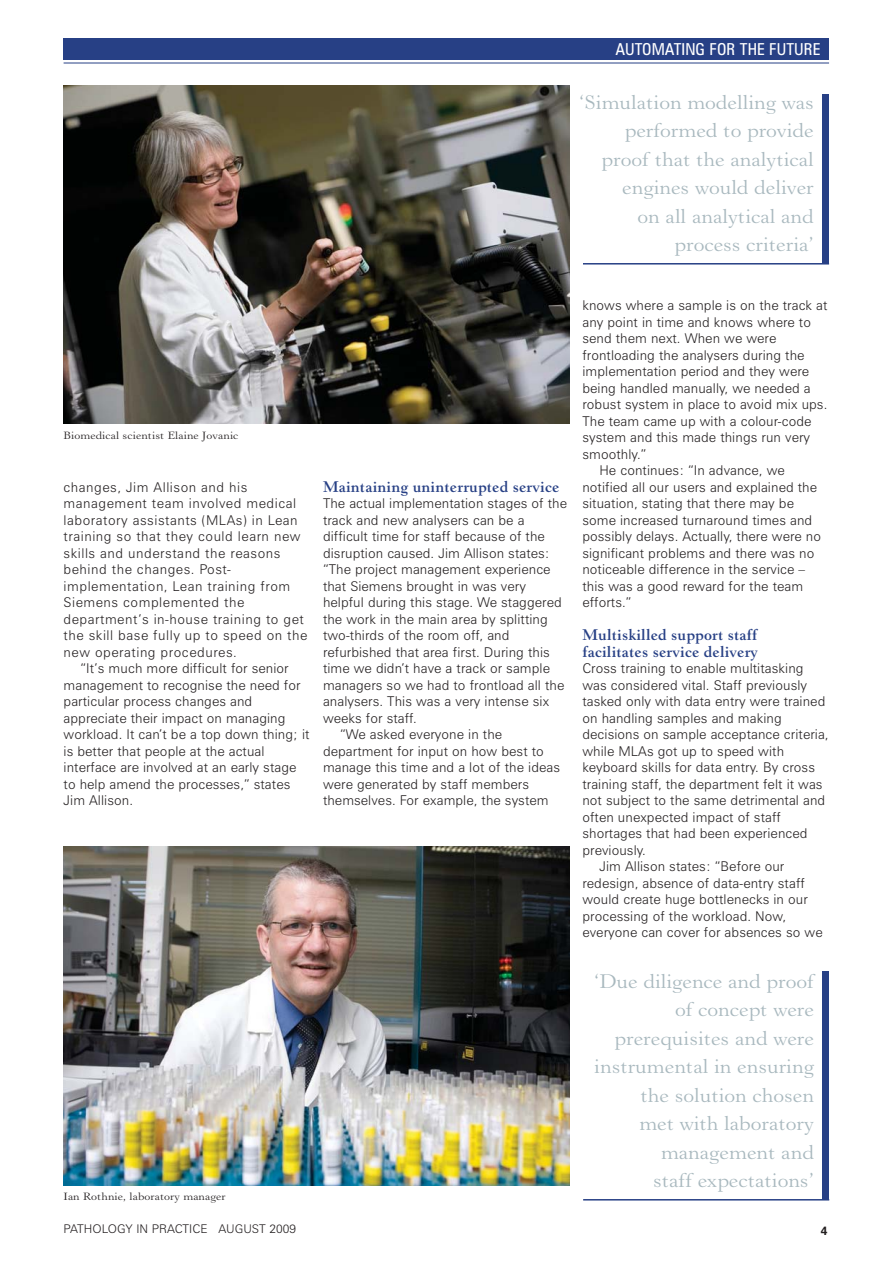
<style>
.page{position:relative;width:893px;height:1263px;background:#fff}
.page>*{position:absolute;margin:0;border:0;box-sizing:border-box;transform-origin:0 0}
.t1{font:21px/28.5px "Revival 555 BT Roman A";letter-spacing:-.005em;color:#a8b8be;text-align:right;scale:1.07 1}
.t2{font:16.5px/16.5px "Revival 555 BT Bold A";letter-spacing:.005em;color:#274085}
.t3{font:condensed 16.5px "Zurich BT";letter-spacing:.005em;color:#fff}
.t4{font:300 13.5px/16.5px "Zurich BT";letter-spacing:.005em;color:#231f20}
.t5{font:300 13.5px/16.5px "Zurich BT";letter-spacing:.04em;color:#231f20}
.t6{font:300 12px "Zurich BT";color:#231f20}
.t7{font:700 12px "Zurich BT";color:#231f20}
.t8{font:11.25px "Revival 555 BT Roman A";letter-spacing:.005em;color:#231f20;scale:1.1 1}
</style>
<div class="page">
<hr style="left:64px;top:63px;width:765px;height:1px;background:#274085">
<div style="left:64px;top:38px;width:765px;height:21px;background:#274085"></div>
<img style="left:64px;top:85px;width:506px;height:339px">
<img style="left:64px;top:847px;width:506px;height:338px">
<div style="left:822px;top:94px;width:7px;height:170px;background:#274085"></div>
<hr style="left:583px;top:263px;width:246px;height:2px;background:#274085">
<div style="left:823px;top:971px;width:6px;height:229px;background:#274085"></div>
<hr style="left:583px;top:1199px;width:246px;height:2px;background:#274085">
<p class="t3" style="left:615px;top:43px;width:207px">AUTOMATING FOR THE FUTURE</p>
<h1 class="t1" style="left:579px;top:90px;width:221px">‘Simulation modelling was performed to provide proof that the analytical engines would deliver<br>on all analytical and process criteria’</h1>
<p class="t8" style="left:64px;top:431px;width:160px">Biomedical scientist Elaine Jovanic</p>
<p class="t5" style="left:64px;top:480px;width:245px">changes, Jim Allison and his management team involved medical laboratory assistants (MLAs) in Lean training so that they could learn new skills and understand the reasons behind the changes. Post&shy;implementation, Lean training from<br>Siemens complemented the department’s in-house training to get the skill base fully up to speed on the new operating procedures.</p>
<p class="t4" style="left:64px;top:661px;width:247px;text-indent:17px">“It’s much more difficult for senior management to recognise the need for particular process changes and appreciate their impact on managing workload. It can’t be a top down thing; it is better that people at the actual interface are involved at an early stage to help amend the processes,” states Jim Allison.</p>
<p class="t2" style="left:323px;top:480px;width:238px">Maintaining uninterrupted service</p>
<p class="t4" style="left:323px;top:496px;width:246px">The actual implementation stages of the</p>
<p class="t4" style="left:323px;top:513px;width:203px">track and new analysers can be a</p>
<p class="t4" style="left:323px;top:529px;width:223px">difficult time for staff because of the</p>
<p class="t4" style="left:323px;top:546px;width:228px">disruption caused. Jim Allison states:</p>
<p class="t4" style="left:323px;top:562px;width:229px">“The project management experience</p>
<p class="t4" style="left:323px;top:579px;width:204px">that Siemens brought in was very</p>
<p class="t4" style="left:323px;top:595px;width:240px">helpful during this stage. We staggered</p>
<p class="t4" style="left:323px;top:612px;width:226px">the work in the main area by splitting</p>
<p class="t4" style="left:323px;top:628px;width:188px">two-thirds of the room off, and</p>
<p class="t4" style="left:323px;top:645px;width:228px">refurbished that area first. During this</p>
<p class="t4" style="left:323px;top:661px;width:229px">time we didn’t have a track or sample</p>
<p class="t4" style="left:323px;top:678px;width:243px">managers so we had to frontload all the</p>
<p class="t4" style="left:323px;top:694px;width:228px">analysers. This was a very intense six</p>
<p class="t4" style="left:323px;top:711px;width:95px">weeks for staff.</p>
<p class="t4" style="left:340px;top:727px;width:164px">“We asked everyone in the</p>
<p class="t4" style="left:323px;top:744px;width:222px">department for input on how best to</p>
<p class="t4" style="left:323px;top:760px;width:239px">manage this time and a lot of the ideas</p>
<p class="t4" style="left:323px;top:777px;width:208px">were generated by staff members</p>
<p class="t4" style="left:323px;top:793px;width:227px">themselves. For example, the system</p>
<p class="t8" style="left:64px;top:1193px;width:149px">Ian Rothnie, laboratory manager</p>
<p class="t4" style="left:582px;top:298px;width:247px">knows where a sample is on the track at</p>
<p class="t4" style="left:582px;top:315px;width:230px">any point in time and knows where to</p>
<p class="t4" style="left:582px;top:331px;width:195px">send them next. When we were</p>
<p class="t4" style="left:582px;top:348px;width:224px">frontloading the analysers during the</p>
<p class="t4" style="left:582px;top:364px;width:228px">implementation period and they were</p>
<p class="t4" style="left:582px;top:381px;width:230px">being handled manually, we needed a</p>
<p class="t4" style="left:582px;top:397px;width:246px">robust system in place to avoid mix ups.</p>
<p class="t4" style="left:582px;top:414px;width:231px">The team came up with a colour-code</p>
<p class="t4" style="left:582px;top:430px;width:229px">system and this made things run very</p>
<p class="t4" style="left:582px;top:447px;width:65px">smoothly.”</p>
<p class="t4" style="left:599px;top:463px;width:187px">He continues: “In advance, we</p>
<p class="t4" style="left:582px;top:480px;width:236px">notified all our users and explained the</p>
<p class="t4" style="left:582px;top:496px;width:213px">situation, stating that there may be</p>
<p class="t4" style="left:582px;top:513px;width:231px">some increased turnaround times and</p>
<p class="t4" style="left:582px;top:529px;width:240px">possibly delays. Actually, there were no</p>
<p class="t4" style="left:582px;top:546px;width:233px">significant problems and there was no</p>
<p class="t4" style="left:582px;top:562px;width:224px">noticeable difference in the service –</p>
<p class="t4" style="left:582px;top:579px;width:222px">this was a good reward for the team</p>
<p class="t4" style="left:582px;top:595px;width:51px">efforts.”</p>
<p class="t2" style="left:582px;top:628px;width:177px">Multiskilled support staff facilitates service delivery</p>
<p class="t4" style="left:582px;top:661px;width:223px">Cross training to enable multitasking</p>
<p class="t4" style="left:582px;top:678px;width:226px">was considered vital. Staff previously</p>
<p class="t4" style="left:582px;top:694px;width:244px">tasked only with data entry were trained</p>
<p class="t4" style="left:582px;top:711px;width:201px">on handling samples and making</p>
<p class="t4" style="left:582px;top:727px;width:248px">decisions on sample acceptance criteria,</p>
<p class="t4" style="left:582px;top:744px;width:203px">while MLAs got up to speed with</p>
<p class="t4" style="left:582px;top:760px;width:234px">keyboard skills for data entry. By cross</p>
<p class="t4" style="left:582px;top:777px;width:242px">training staff, the department felt it was</p>
<p class="t4" style="left:582px;top:793px;width:244px">not subject to the same detrimental and</p>
<p class="t4" style="left:582px;top:810px;width:200px">often unexpected impact of staff</p>
<p class="t4" style="left:582px;top:826px;width:227px">shortages that had been experienced</p>
<p class="t4" style="left:582px;top:843px;width:65px">previously.</p>
<p class="t4" style="left:599px;top:859px;width:186px">Jim Allison states: “Before our</p>
<p class="t4" style="left:582px;top:876px;width:224px">redesign, absence of data-entry staff</p>
<p class="t4" style="left:582px;top:892px;width:227px">would create huge bottlenecks in our</p>
<p class="t4" style="left:582px;top:909px;width:205px">processing of the workload. Now,</p>
<p class="t4" style="left:582px;top:925px;width:242px">everyone can cover for absences so we</p>
<h1 class="t1" style="left:594px;top:969px;width:207px">‘Due diligence and proof of concept were prerequisites and were instrumental in ensuring the solution chosen<br>met with laboratory management and<br>staff expectations’</h1>
<p class="t6" style="left:64px;top:1225px;width:234px">PATHOLOGY IN PRACTICE AUGUST 2009</p>
<p class="t7" style="left:821px;top:1226px;width:8px">4</p>
</div>
